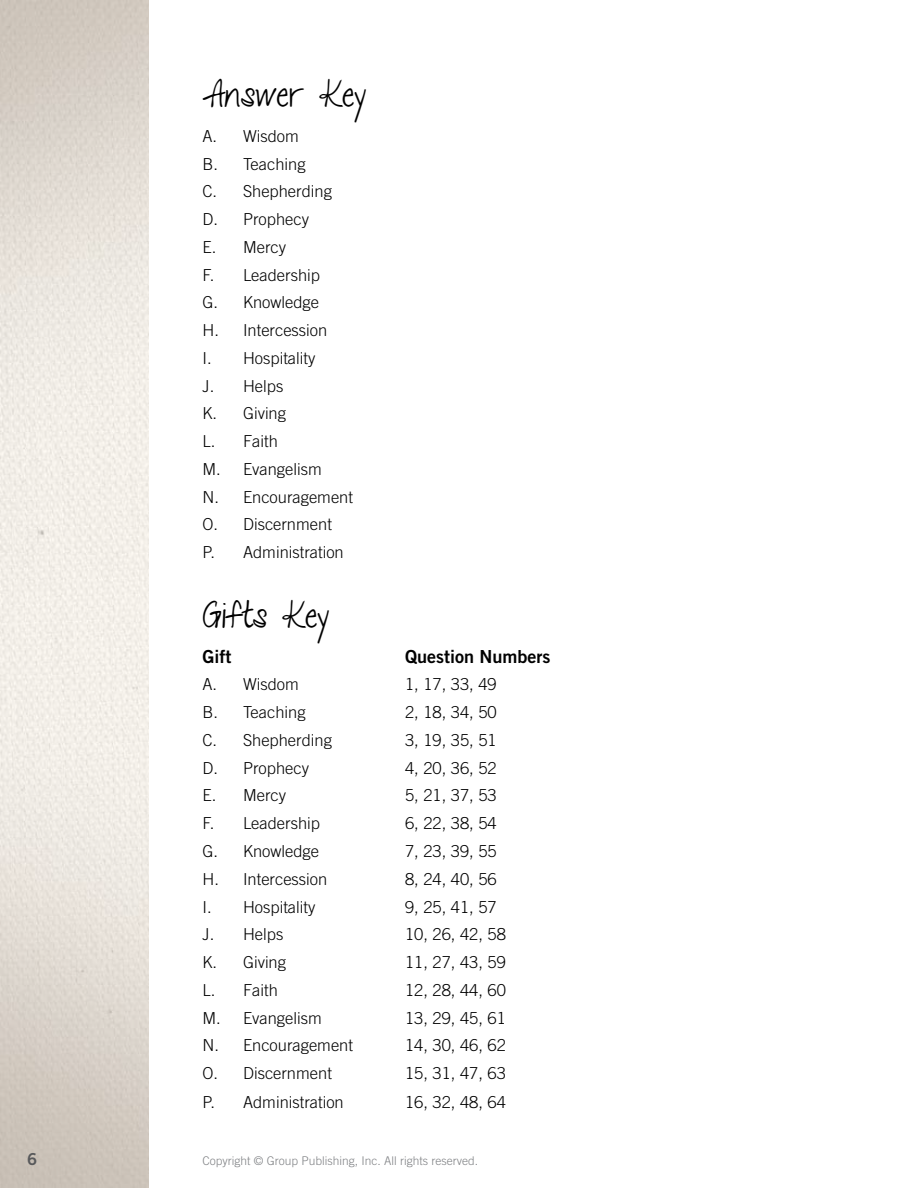
<style>
.page{position:relative;width:918px;height:1188px;background:#fff}
.page>*{position:absolute;margin:0;border:0;box-sizing:border-box;transform-origin:0 0}
.t1{font:36px "Talkingtothe Moon";color:#000}
.t2{font:18px "Trade Gothic LT Std Bd 2";color:#000}
.t3{font:300 16.5px/27.8px "Trade Gothic LT Std";color:#000}
.t4{font:16.5px "Trade Gothic LT Std Bd 2";color:#58595b}
.t5{font:300 12px "Trade Gothic LT Std";color:#808285}
</style>
<div class="page">
<img style="left:0;top:0;width:148px;height:1188px">
<h1 class="t1" style="left:202px;top:74px;width:166px">Answer Key</h1>
<p class="t3" style="left:202px;top:122px;width:152px">A. Wisdom<br>B. Teaching<br>C. Shepherding<br>D. Prophecy<br>E. Mercy<br>F. Leadership<br>G. Knowledge<br>H. Intercession<br>I. Hospitality<br>J. Helps<br>K. Giving<br>L. Faith<br>M. Evangelism<br>N. Encouragement<br>O. Discernment<br>P. Administration</p>
<h1 class="t1" style="left:202px;top:595px;width:128px">Gifts Key</h1>
<p class="t2" style="left:202px;top:645px;width:30px">Gift</p>
<p class="t2" style="left:405px;top:645px;width:147px">Question Numbers</p>
<p class="t3" style="left:202px;top:671px;width:98px">A. Wisdom</p>
<p class="t3" style="left:405px;top:671px;width:93px">1, 17, 33, 49</p>
<p class="t3" style="left:202px;top:698px;width:105px">B. Teaching</p>
<p class="t3" style="left:405px;top:698px;width:93px">2, 18, 34, 50</p>
<p class="t3" style="left:202px;top:726px;width:131px">C. Shepherding</p>
<p class="t3" style="left:405px;top:726px;width:93px">3, 19, 35, 51</p>
<p class="t3" style="left:202px;top:754px;width:108px">D. Prophecy</p>
<p class="t3" style="left:405px;top:754px;width:93px">4, 20, 36, 52</p>
<p class="t3" style="left:202px;top:782px;width:85px">E. Mercy</p>
<p class="t3" style="left:405px;top:782px;width:93px">5, 21, 37, 53</p>
<p class="t3" style="left:202px;top:809px;width:119px">F. Leadership</p>
<p class="t3" style="left:405px;top:809px;width:93px">6, 22, 38, 54</p>
<p class="t3" style="left:202px;top:837px;width:118px">G. Knowledge</p>
<p class="t3" style="left:405px;top:837px;width:93px">7, 23, 39, 55</p>
<p class="t3" style="left:202px;top:865px;width:126px">H. Intercession</p>
<p class="t3" style="left:405px;top:865px;width:93px">8, 24, 40, 56</p>
<p class="t3" style="left:202px;top:893px;width:114px">I. Hospitality</p>
<p class="t3" style="left:405px;top:893px;width:93px">9, 25, 41, 57</p>
<p class="t3" style="left:202px;top:920px;width:82px">J. Helps</p>
<p class="t3" style="left:405px;top:920px;width:102px">10, 26, 42, 58</p>
<p class="t3" style="left:202px;top:948px;width:85px">K. Giving</p>
<p class="t3" style="left:405px;top:948px;width:102px">11, 27, 43, 59</p>
<p class="t3" style="left:202px;top:976px;width:77px">L. Faith</p>
<p class="t3" style="left:405px;top:976px;width:102px">12, 28, 44, 60</p>
<p class="t3" style="left:202px;top:1004px;width:121px">M. Evangelism</p>
<p class="t3" style="left:405px;top:1004px;width:102px">13, 29, 45, 61</p>
<p class="t3" style="left:202px;top:1031px;width:152px">N. Encouragement</p>
<p class="t3" style="left:405px;top:1031px;width:102px">14, 30, 46, 62</p>
<p class="t3" style="left:202px;top:1059px;width:131px">O. Discernment</p>
<p class="t3" style="left:405px;top:1059px;width:102px">15, 31, 47, 63</p>
<p class="t3" style="left:202px;top:1088px;width:143px">P. Administration</p>
<p class="t3" style="left:405px;top:1088px;width:102px">16, 32, 48, 64</p>
<p class="t4" style="left:27px;top:1149px;width:12px">6</p>
<p class="t5" style="left:202px;top:1154px;width:277px">Copyright © Group Publishing, Inc. All rights reserved.</p>
</div>
